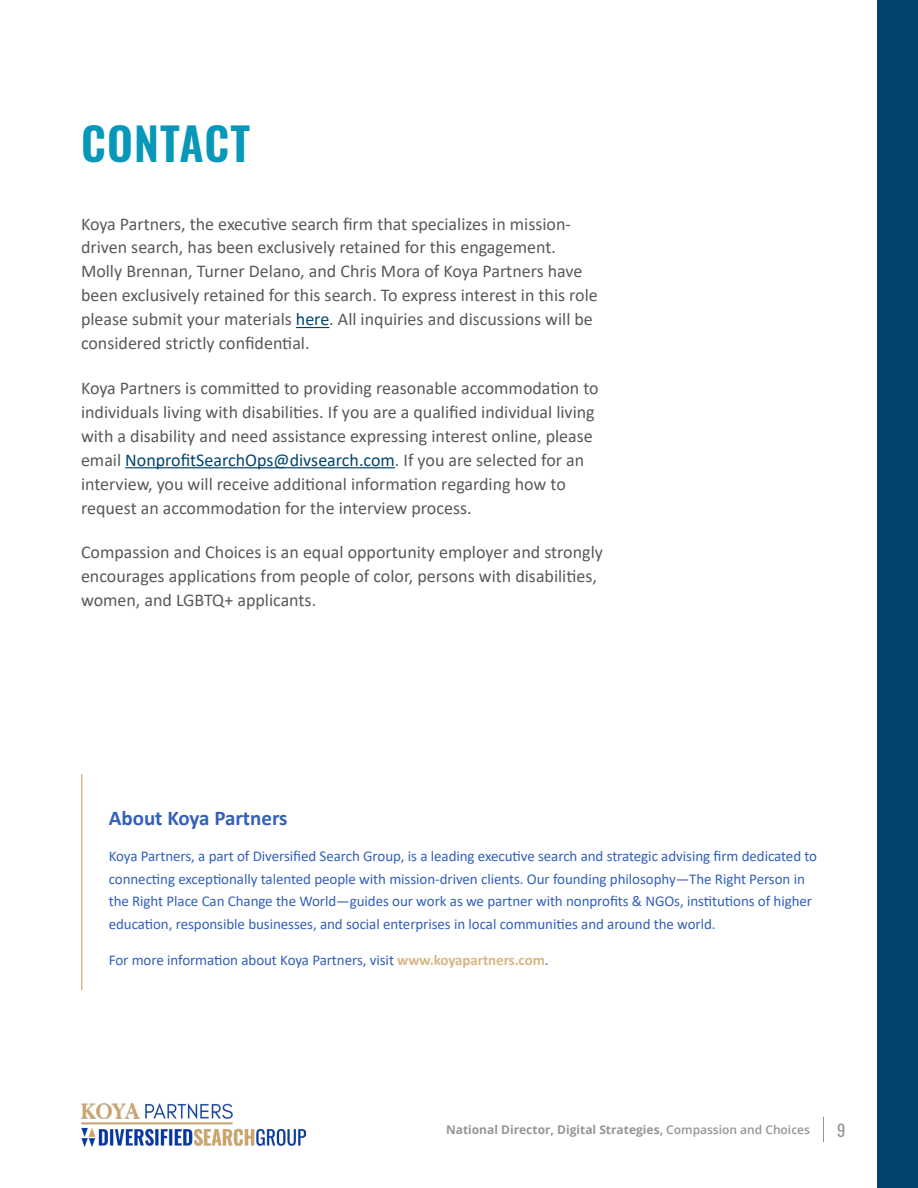
<style>
.page{position:relative;width:918px;height:1188px;background:#fff}
.page>*{position:absolute;margin:0;border:0;box-sizing:border-box;transform-origin:0 0}
.t1{font:600 45px "Oswald";letter-spacing:.025em;color:#0797b9}
.t2{font:700 21px "Calibri";color:#3360ba}
.t3{font:18px/24px "Calibri";color:#58595b}
.t4{font:16.5px "Oswald";color:#939598}
.t5{font:15px/22.5px "Calibri";letter-spacing:-.005em;color:#3360ba}
.t6{font:700 12px "Open Sans";color:#939598}
.s1{color:#00446d}
.s2{font-weight:700;color:#d8b683}
.s3{font-weight:600}
</style>
<div class="page">
<hr style="left:296px;top:327px;width:33px;height:1px;background:#00446d">
<hr style="left:125px;top:467px;width:270px;height:1px;background:#00446d">
<hr style="left:81px;top:774px;width:1px;height:216px;background:#cfa464">
<svg style="left:823px;top:1117px;width:1px;height:25px"></svg>
<img style="left:81px;top:1104px;width:225px;height:42px">
<div style="left:878px;top:0;width:40px;height:1188px;background:#00446d"></div>
<h1 class="t1" style="left:81px;top:104px;width:171px">CONTACT</h1>
<p class="t3" style="left:81px;top:211px;width:518px">Koya Partners, the executive search firm that specializes in mission&shy;driven search, has been exclusively retained for this engagement.<br>Molly Brennan, Turner Delano, and Chris Mora of Koya Partners have been exclusively retained for this search. To express interest in this role please submit your materials <span class="s1">here</span>. All inquiries and discussions will be considered strictly confidential.</p>
<p class="t3" style="left:81px;top:375px;width:519px">Koya Partners is committed to providing reasonable accommodation to individuals living with disabilities. If you are a qualified individual living with a disability and need assistance expressing interest online, please email <span class="s1">NonprofitSearchOps@divsearch.com</span>. If you are selected for an interview, you will receive additional information regarding how to request an accommodation for the interview process.</p>
<p class="t3" style="left:81px;top:540px;width:524px">Compassion and Choices is an equal opportunity employer and strongly encourages applications from people of color, persons with disabilities, women, and LGBTQ+ applicants.</p>
<p class="t2" style="left:109px;top:803px;width:180px">About Koya Partners</p>
<p class="t5" style="left:109px;top:844px;width:710px">Koya Partners, a part of Diversified Search Group, is a leading executive search and strategic advising firm dedicated to connecting exceptionally talented people with mission-driven clients. Our founding philosophy—The Right Person in the Right Place Can Change the World—guides our work as we partner with nonprofits &amp; NGOs, institutions of higher education, responsible businesses, and social enterprises in local communities and around the world.</p>
<p class="t5" style="left:109px;top:948px;width:441px">For more information about Koya Partners, visit <span class="s2">www.koyapartners.com</span>.</p>
<p class="t6" style="left:446px;top:1121px;width:366px">National Director, Digital Strategies, <span class="s3">Compassion and Choices</span></p>
<p class="t4" style="left:837px;top:1115px;width:10px">9</p>
</div>
